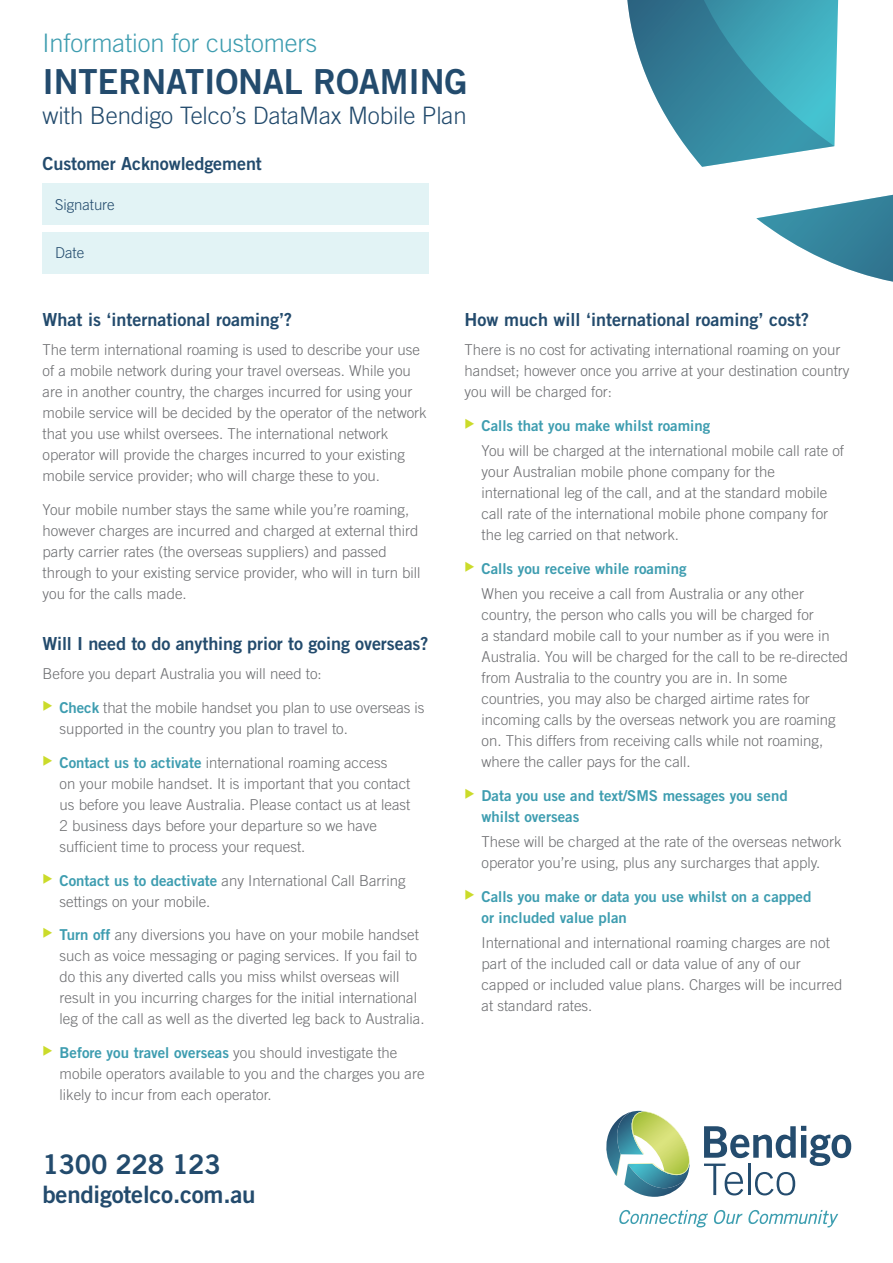
<style>
.page{position:relative;width:893px;height:1263px;background:#fff}
.page>*{position:absolute;margin:0;border:0;box-sizing:border-box;transform-origin:0 0}
.t1{font:34.5px "Trade Gothic LT Std Bd 2";letter-spacing:-.005em;color:#234b6d}
.t2{font:27px "Trade Gothic LT Std Bd 2";letter-spacing:-.01em;color:#234b6d}
.t3{font:300 25.5px "Trade Gothic LT Std";letter-spacing:-.005em;color:#3e9db0}
.t4{font:300 24px "Trade Gothic LT Std";letter-spacing:-.005em;color:#234b6d}
.t5{font:24px "Trade Gothic LT Std Bd 2";letter-spacing:-.01em;color:#234b6d}
.t6{font:18px "Trade Gothic LT Std Bd 2";letter-spacing:-.005em;color:#234b6d}
.t7{font:300 15px/21px "Trade Gothic LT Std";color:#6d6e71}
.t8{font:15px/21px "Trade Gothic LT Std Bd 2";color:#3e9db0}
.t9{font:300 15px "Trade Gothic LT Std";letter-spacing:-.005em;color:#234b6d}
.s1{font-family:"Trade Gothic LT Std Bd 2";font-weight:400;color:#3e9db0}
.s2{font-family:"Trade Gothic LT Std";font-weight:300;color:#6d6e71}
</style>
<div class="page">
<svg style="left:627px;top:0;width:266px;height:282px"></svg>
<div style="left:43px;top:183px;width:386px;height:42px;background:#e2f3f5"></div>
<div style="left:43px;top:232px;width:386px;height:42px;background:#e2f3f5"></div>
<svg style="left:619px;top:1210px;width:219px;height:17px"></svg>
<svg style="left:704px;top:1126px;width:147px;height:69px"></svg>
<svg style="left:606px;top:1111px;width:84px;height:86px"></svg>
<h3 class="t3" style="left:43px;top:28px;width:276px">Information for customers</h3>
<h1 class="t1" style="left:43px;top:60px;width:426px">INTERNATIONAL ROAMING</h1>
<h3 class="t4" style="left:43px;top:101px;width:426px">with Bendigo Telco’s DataMax Mobile Plan</h3>
<p class="t6" style="left:43px;top:152px;width:221px">Customer Acknowledgement</p>
<p class="t9" style="left:55px;top:196px;width:61px">Signature</p>
<p class="t9" style="left:55px;top:244px;width:30px">Date</p>
<p class="t6" style="left:43px;top:308px;width:251px">What is ‘international roaming’?</p>
<p class="t7" style="left:43px;top:339px;width:386px">The term international roaming is used to describe your use of a mobile network during your travel overseas. While you are in another country, the charges incurred for using your mobile service will be decided by the operator of the network that you use whilst oversees. The international network operator will provide the charges incurred to your existing mobile service provider; who will charge these to you.</p>
<p class="t7" style="left:43px;top:499px;width:380px">Your mobile number stays the same while you’re roaming, however charges are incurred and charged at external third party carrier rates (the overseas suppliers) and passed through to your existing service provider, who will in turn bill you for the calls made.</p>
<p class="t6" style="left:43px;top:632px;width:387px">Will I need to do anything prior to going overseas?</p>
<p class="t7" style="left:43px;top:663px;width:281px">Before you depart Australia you will need to:</p>
<p class="t7" style="left:60px;top:697px;width:366px;text-indent:-17px"><sup>◆</sup> <span class="s1">Check</span> that the mobile handset you plan to use overseas is supported in the country you plan to travel to.</p>
<p class="t7" style="left:60px;top:752px;width:352px;text-indent:-17px"><sup>◆</sup> <span class="s1">Contact us to activate</span> international roaming access<br>on your mobile handset. It is important that you contact us before you leave Australia. Please contact us at least 2 business days before your departure so we have sufficient time to process your request.</p>
<p class="t7" style="left:60px;top:870px;width:348px;text-indent:-17px"><sup>◆</sup> <span class="s1">Contact us to deactivate</span> any International Call Barring settings on your mobile.</p>
<p class="t7" style="left:60px;top:924px;width:367px;text-indent:-17px"><sup>◆</sup> <span class="s1">Turn off</span> any diversions you have on your mobile handset such as voice messaging or paging services. If you fail to do this any diverted calls you miss whilst overseas will result in you incurring charges for the initial international leg of the call as well as the diverted leg back to Australia.</p>
<p class="t8" style="left:43px;top:1042px;width:356px"><sup>◆</sup> Before you travel overseas <span class="s2">you should investigate the</span></p>
<p class="t7" style="left:60px;top:1063px;width:367px">mobile operators available to you and the charges you are likely to incur from each operator.</p>
<h2 class="t2" style="left:43px;top:1148px;width:180px">1300 228 123</h2>
<h3 class="t5" style="left:43px;top:1179px;width:215px">bendigotelco.com.au</h3>
<p class="t6" style="left:464px;top:308px;width:346px">How much will ‘international roaming’ cost?</p>
<p class="t7" style="left:464px;top:339px;width:387px">There is no cost for activating international roaming on your handset; however once you arrive at your destination country you will be charged for:</p>
<p class="t8" style="left:464px;top:415px;width:247px"><sup>◆</sup> Calls that you make whilst roaming</p>
<p class="t7" style="left:481px;top:440px;width:364px">You will be charged at the international mobile call rate of your Australian mobile phone company for the international leg of the call, and at the standard mobile call rate of the international mobile phone company for the leg carried on that network.</p>
<p class="t8" style="left:464px;top:558px;width:223px"><sup>◆</sup> Calls you receive while roaming</p>
<p class="t7" style="left:481px;top:583px;width:368px">When you receive a call from Australia or any other country, the person who calls you will be charged for<br>a standard mobile call to your number as if you were in Australia. You will be charged for the call to be re-directed from Australia to the country you are in. In some countries, you may also be charged airtime rates for incoming calls by the overseas network you are roaming on. This differs from receiving calls while not roaming, where the caller pays for the call.</p>
<p class="t8" style="left:481px;top:785px;width:308px;text-indent:-17px"><sup>◆</sup> Data you use and text/SMS messages you send whilst overseas</p>
<p class="t7" style="left:481px;top:831px;width:362px">These will be charged at the rate of the overseas network operator you’re using, plus any surcharges that apply.</p>
<p class="t8" style="left:481px;top:886px;width:331px;text-indent:-17px"><sup>◆</sup> Calls you make or data you use whilst on a capped or included value plan</p>
<p class="t7" style="left:481px;top:932px;width:362px">International and international roaming charges are not part of the included call or data value of any of our capped or included value plans. Charges will be incurred at standard rates.</p>
</div>
